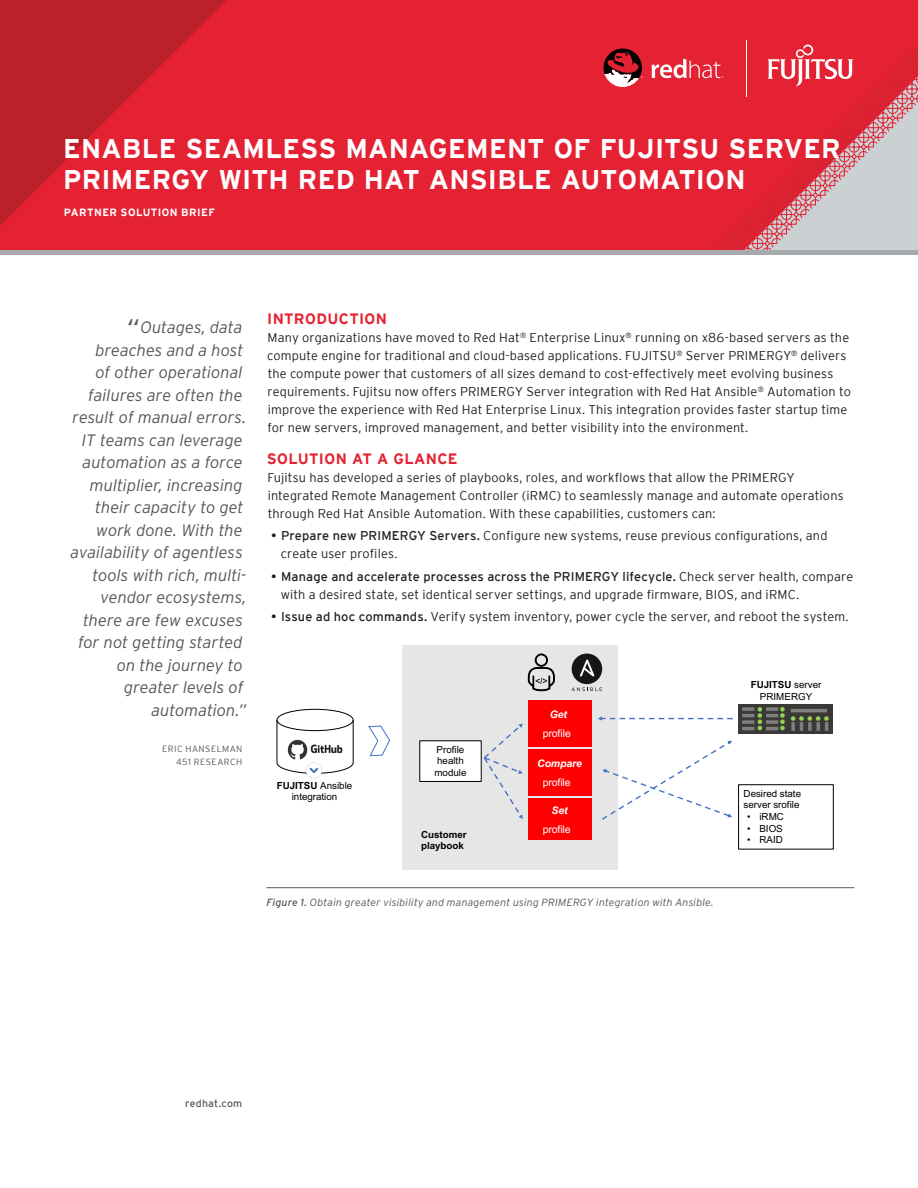
<style>
.page{position:relative;width:918px;height:1188px;background:#fff}
.page>*{position:absolute;margin:0;border:0;box-sizing:border-box;transform-origin:0 0}
.Header_-_Title__on_i{font:700 27px/31.5px "Interstate";letter-spacing:.01em;color:#fff}
.Sidebar_-_Pull_Quote{font:italic 300 16.5px/22.5px "Interstate";letter-spacing:-.005em;color:#57585a;text-align:right}
.Main_-_Subhead_1{font:700 15px "Interstate";letter-spacing:.025em;color:#e52233}
.Main_-_Body{font:300 12.75px/18px "Interstate";letter-spacing:.01em;color:#231f20}
.Main_-_Footnote{font:italic 300 10.5px "Interstate";letter-spacing:.015em;color:#57585a}
.t1{font:10.5px/18.9px "Arial";letter-spacing:-.005em;color:#fff;text-align:center}
.Header_-_Running_Hea{font:700 10.5px "Interstate";letter-spacing:.04em;color:#fff}
.t2{font:italic 700 10.5px/18.9px "Arial";letter-spacing:-.01em;color:#fff;text-align:center}
.t3{font:10.5px "Interstate";letter-spacing:.02em;color:#57585a}
.t4{font:9.75px/11.2px "Arial";color:#000;text-align:center}
.t5{font:700 9.75px/11.1px "Arial";letter-spacing:-.005em;color:#000}
.Sidebar_-_Pull_Quote-2{font:300 9px/13.5px "Interstate";letter-spacing:.045em;color:#57585a;text-align:right}
.s1{font-size:27px}
.s2{font-weight:400}
.s3{font-weight:700}
.s4{font-weight:700;font-style:italic}
.s5{font-weight:400;font-style:normal}
</style>
<div class="page">
<svg style="left:0;top:0;width:652px;height:250px;background:#dd2131"></svg>
<hr style="left:266px;top:887px;width:588px;height:1px;background:#57585a">
<div style="left:402px;top:645px;width:215px;height:225px;background:#e7e6e6"></div>
<svg style="left:598px;top:716px;width:135px;height:5px"></svg>
<div style="left:528px;top:700px;width:63px;height:47px;background:#f00"></div>
<div style="left:528px;top:749px;width:63px;height:47px;background:#f00"></div>
<div style="left:528px;top:798px;width:63px;height:42px;background:#f00"></div>
<svg style="left:602px;top:741px;width:130px;height:79px"></svg>
<svg style="left:484px;top:724px;width:39px;height:95px"></svg>
<svg style="left:368px;top:726px;width:22px;height:30px"></svg>
<svg style="left:276px;top:709px;width:78px;height:70px"></svg>
<div style="left:738px;top:784px;width:96px;height:65px;border:1px solid #000"></div>
<div style="left:420px;top:741px;width:61px;height:40px;background:#fff"></div>
<div style="left:420px;top:741px;width:62px;height:41px;border:1px solid #000"></div>
<div style="left:739px;top:704px;width:94px;height:29px;background:#3b3838"></div>
<hr style="left:791px;top:709px;width:36px;height:3px;background:#7f7f7f">
<svg style="left:742px;top:707px;width:43px;height:23px"></svg>
<svg style="left:791px;top:716px;width:38px;height:15px"></svg>
<svg style="left:572px;top:687px;width:30px;height:4px"></svg>
<div style="left:572px;top:654px;width:30px;height:30px;background:#171615;border-radius:50%"></div>
<svg style="left:580px;top:660px;width:14px;height:16px"></svg>
<svg style="left:528px;top:654px;width:27px;height:37px"></svg>
<svg style="left:652px;top:0;width:266px;height:250px;background:#de4957"></svg>
<svg style="left:604px;top:49px;width:39px;height:38px"></svg>
<div style="left:0;top:250px;width:918px;height:5px;background:#a8a9ad"></div>
<p class="Header_-_Title__on_i" style="left:63px;top:132px;width:779px">ENABLE SEAMLESS MANAGEMENT OF FUJITSU SERVER<br>PRIMERGY WITH RED HAT ANSIBLE AUTOMATION</p>
<p class="Header_-_Running_Hea" style="left:64px;top:206px;width:153px">PARTNER SOLUTION BRIEF</p>
<p class="Sidebar_-_Pull_Quote" style="left:71px;top:316px;width:177px"><span class="s1">“</span>Outages, data breaches and a host<br>of other operational failures are often the result of manual errors.<br>IT teams can leverage automation as a force multiplier, increasing their capacity to get work done. With the availability of agentless tools with rich, multi&shy;vendor ecosystems, there are few excuses for not getting started on the journey to greater levels of automation.”</p>
<p class="Sidebar_-_Pull_Quote-2" style="left:162px;top:742px;width:82px">ERIC HANSELMAN<br>451 RESEARCH</p>
<p class="Main_-_Subhead_1" style="left:267px;top:310px;width:121px">INTRODUCTION</p>
<p class="Main_-_Body" style="left:267px;top:328px;width:585px">Many organizations have moved to Red Hat<sup>®</sup> Enterprise Linux<sup>®</sup> running on x86-based servers as the compute engine for traditional and cloud-based applications. FUJITSU<sup>®</sup> Server PRIMERGY<sup>®</sup> delivers the compute power that customers of all sizes demand to cost-effectively meet evolving business requirements. Fujitsu now offers PRIMERGY Server integration with Red Hat Ansible<sup>®</sup> Automation to improve the experience with Red Hat Enterprise Linux. This integration provides faster startup time for new servers, improved management, and better visibility into the environment.</p>
<p class="Main_-_Subhead_1" style="left:267px;top:450px;width:192px">SOLUTION AT A GLANCE</p>
<p class="Main_-_Body" style="left:268px;top:468px;width:578px">Fujitsu has developed a series of playbooks, roles, and workflows that allow the PRIMERGY integrated Remote Management Controller (iRMC) to seamlessly manage and automate operations through Red Hat Ansible Automation. With these capabilities, customers can:</p>
<p class="Main_-_Body" style="left:281px;top:526px;width:548px;text-indent:-10px"><span class="s2">• Prepare new PRIMERGY Servers.</span> Configure new systems, reuse previous configurations, and create user profiles.</p>
<p class="Main_-_Body" style="left:281px;top:567px;width:574px;text-indent:-10px"><span class="s2">• Manage and accelerate processes across the PRIMERGY lifecycle.</span> Check server health, compare with a desired state, set identical server settings, and upgrade firmware, BIOS, and iRMC.</p>
<p class="Main_-_Body" style="left:271px;top:607px;width:579px"><span class="s2">• Issue ad hoc commands.</span> Verify system inventory, power cycle the server, and reboot the system.</p>
<p class="t4" style="left:277px;top:780px;width:77px"><span class="s3">FUJITSU</span> Ansible integration</p>
<p class="t4" style="left:435px;top:744px;width:34px;text-align:left">Profile health module</p>
<p class="t5" style="left:421px;top:829px;width:47px">Customer playbook</p>
<p class="t1" style="left:543px;top:705px;width:30px"><span class="s4">Get </span>profile</p>
<p class="t2" style="left:537px;top:754px;width:46px">Compare <span class="s5">profile</span></p>
<p class="t1" style="left:543px;top:800px;width:30px"><span class="s4">Set </span>profile</p>
<p class="Main_-_Footnote" style="left:266px;top:896px;width:449px"><span class="s2">Figure 1.</span> Obtain greater visibility and management using PRIMERGY integration with Ansible.</p>
<p class="t4" style="left:751px;top:679px;width:72px"><span class="s3">FUJITSU</span> server<br>PRIMERGY</p>
<p class="t4" style="left:744px;top:788px;width:59px;text-align:left">Desired state server srofile</p>
<p class="t4" style="left:747px;top:811px;width:38px">• iRMC</p>
<p class="t4" style="left:747px;top:823px;width:37px">• BIOS</p>
<p class="t4" style="left:747px;top:834px;width:37px">• RAID</p>
<p class="t3" style="left:185px;top:1097px;width:59px">redhat.com</p>
</div>
